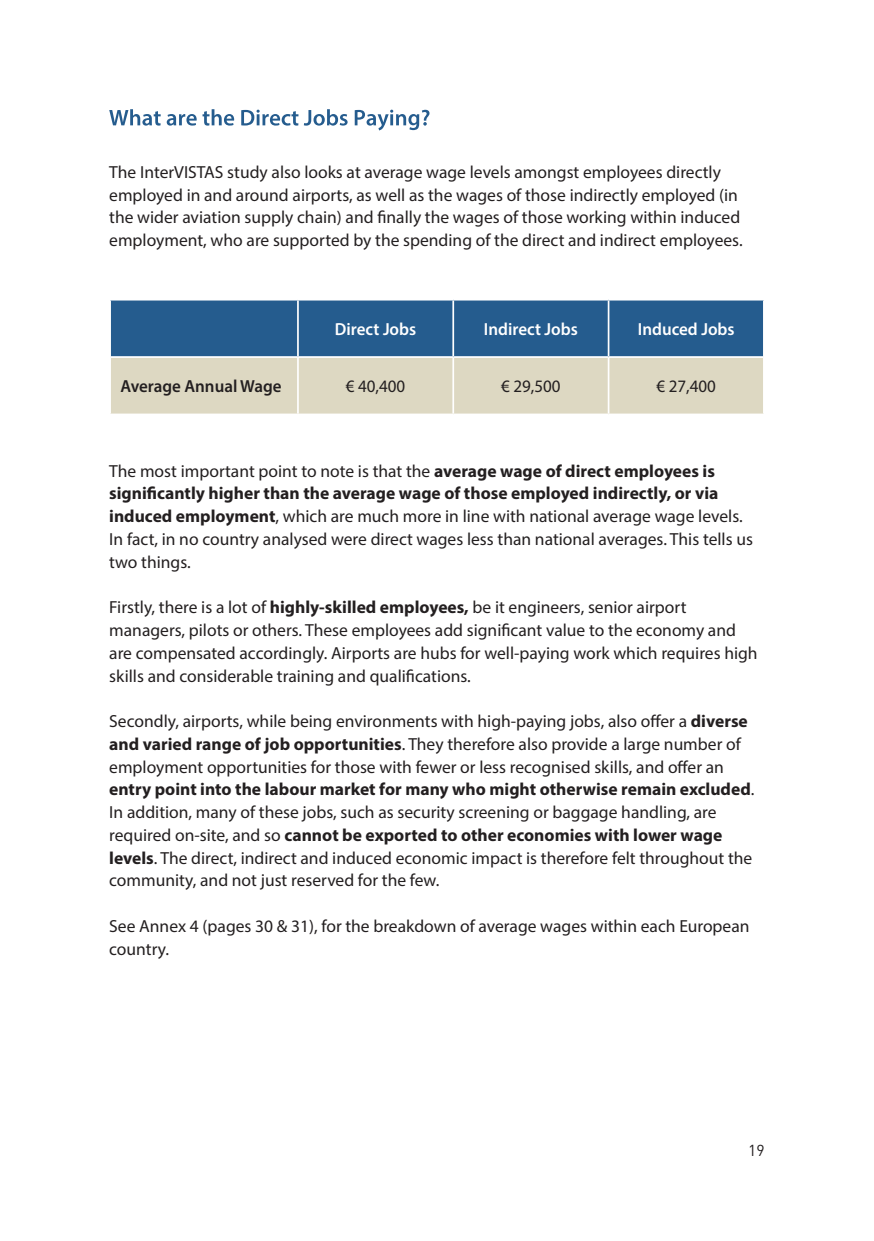
<style>
.page{position:relative;width:874px;height:1241px;background:#fff}
.page>*{position:absolute;margin:0;border:0;box-sizing:border-box;transform-origin:0 0}
.t1{font:17.5px/22.8px "Myriad Pro";color:#231f20}
.t2{font:600 17.5px "Myriad Pro";color:#fff}
.t3{font:600 17.5px "Myriad Pro";color:#231f20}
.t4{font:15.75px "DINOT";color:#231f20}
.s1{font-weight:700}
</style>
<div class="page">
<svg style="left:111px;top:300px;width:651px;height:113px;background:#829ba9"></svg>
<hr style="left:111px;top:356px;width:187px;height:2px;background:#fff">
<hr style="left:298px;top:356px;width:155px;height:2px;background:#fff">
<hr style="left:453px;top:356px;width:155px;height:2px;background:#fff">
<hr style="left:608px;top:356px;width:154px;height:2px;background:#fff">
<hr style="left:297px;top:300px;width:1px;height:56px;background:#fff">
<hr style="left:452px;top:300px;width:2px;height:56px;background:#fff">
<hr style="left:607px;top:300px;width:2px;height:56px;background:#fff">
<hr style="left:297px;top:358px;width:1px;height:55px;background:#fff">
<hr style="left:452px;top:358px;width:2px;height:55px;background:#fff">
<hr style="left:607px;top:358px;width:2px;height:55px;background:#fff">
<svg style="left:109px;top:109px;width:320px;height:21px"></svg>
<p class="t1" style="left:109px;top:160px;width:634px">The InterVISTAS study also looks at average wage levels amongst employees directly employed in and around airports, as well as the wages of those indirectly employed (in the wider aviation supply chain) and finally the wages of those working within induced employment, who are supported by the spending of the direct and indirect employees.</p>
<p class="t2" style="left:335px;top:318px;width:83px">Direct Jobs</p>
<p class="t2" style="left:483px;top:318px;width:95px">Indirect Jobs</p>
<p class="t2" style="left:637px;top:318px;width:98px">Induced Jobs</p>
<p class="t3" style="left:120px;top:375px;width:163px">Average Annual Wage</p>
<p class="t1" style="left:346px;top:375px;width:61px">€ 40,400</p>
<p class="t1" style="left:501px;top:375px;width:61px">€ 29,500</p>
<p class="t1" style="left:656px;top:375px;width:61px">€ 27,400</p>
<p class="t1" style="left:109px;top:459px;width:645px">The most important point to note is that the <span class="s1">average wage of direct employees is significantly higher than the average wage of those employed indirectly, or via induced employment</span>, which are much more in line with national average wage levels.<br>In fact, in no country analysed were direct wages less than national averages. This tells us two things.</p>
<p class="t1" style="left:109px;top:595px;width:649px">Firstly, there is a lot of <span class="s1">highly-skilled employees,</span> be it engineers, senior airport managers, pilots or others. These employees add significant value to the economy and are compensated accordingly. Airports are hubs for well-paying work which requires high skills and considerable training and qualifications.</p>
<p class="t1" style="left:109px;top:709px;width:646px">Secondly, airports, while being environments with high-paying jobs, also offer a <span class="s1">diverse and varied range of job opportunities</span>. They therefore also provide a large number of employment opportunities for those with fewer or less recognised skills, and offer an <span class="s1">entry point into the labour market for many who might otherwise remain excluded</span>.<br>In addition, many of these jobs, such as security screening or baggage handling, are required on-site, and so <span class="s1">cannot be exported to other economies with lower wage levels</span>. The direct, indirect and induced economic impact is therefore felt throughout the community, and not just reserved for the few.</p>
<p class="t1" style="left:109px;top:914px;width:641px">See Annex 4 (pages 30 &amp; 31), for the breakdown of average wages within each European country.</p>
<p class="t4" style="left:747px;top:1140px;width:18px">19</p>
</div>
